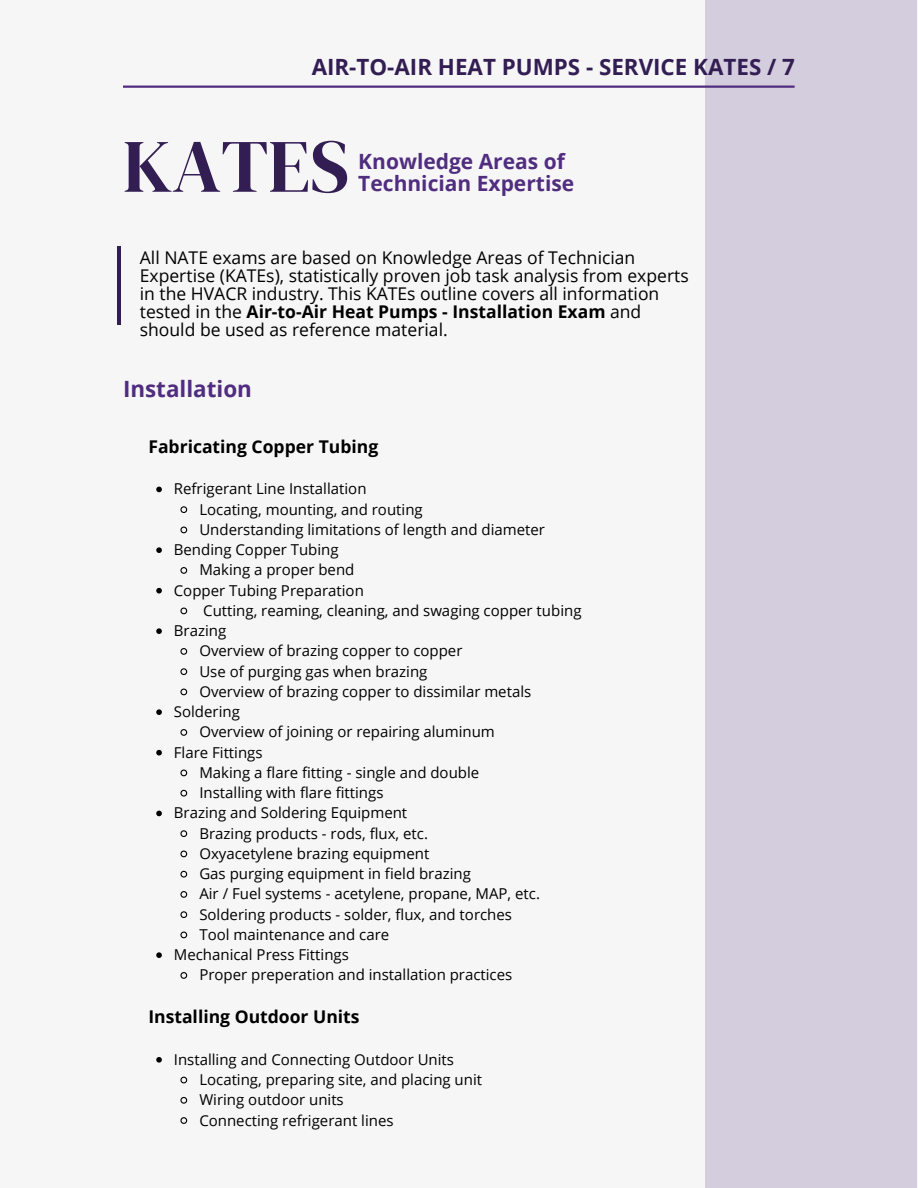
<style>
.page{position:relative;width:918px;height:1188px;background:#f6f6f6}
.page>*{position:absolute;margin:0;border:0;box-sizing:border-box;transform-origin:0 0}
.t1{font:75.3px "DM Serif Display";color:#331e54}
.t2{font:700 22.5px "Open Sans";color:#502d7f}
.t3{font:700 22.35px "Open Sans";color:#331e54}
.t4{font:700 21px/21.3px "Open Sans";color:#502d7f}
.t5{font:17.55px/18px "Open Sans";color:#000}
.t6{font:700 17.55px "Open Sans";color:#000}
.t7{font:15px/20.2px "Open Sans";color:#000}
.s1{font-weight:700}
</style>
<div class="page">
<div style="left:706px;top:0;width:210px;height:1188px;background:#d4cdde"></div>
<hr style="left:123px;top:86px;width:672px;height:2px;background:#502d7f">
<svg style="left:156px;top:487px;width:6px;height:5px"></svg>
<svg style="left:180px;top:506px;width:8px;height:7px"></svg>
<svg style="left:180px;top:526px;width:8px;height:8px"></svg>
<svg style="left:156px;top:547px;width:6px;height:6px"></svg>
<svg style="left:180px;top:567px;width:8px;height:7px"></svg>
<svg style="left:156px;top:588px;width:6px;height:5px"></svg>
<svg style="left:180px;top:607px;width:8px;height:8px"></svg>
<svg style="left:156px;top:628px;width:6px;height:6px"></svg>
<svg style="left:180px;top:648px;width:8px;height:7px"></svg>
<svg style="left:180px;top:668px;width:8px;height:7px"></svg>
<svg style="left:180px;top:688px;width:8px;height:8px"></svg>
<svg style="left:156px;top:709px;width:6px;height:6px"></svg>
<svg style="left:180px;top:729px;width:8px;height:7px"></svg>
<svg style="left:156px;top:750px;width:6px;height:5px"></svg>
<svg style="left:180px;top:769px;width:8px;height:8px"></svg>
<svg style="left:180px;top:789px;width:8px;height:8px"></svg>
<svg style="left:156px;top:811px;width:6px;height:5px"></svg>
<svg style="left:180px;top:830px;width:8px;height:7px"></svg>
<svg style="left:180px;top:850px;width:8px;height:8px"></svg>
<svg style="left:180px;top:870px;width:8px;height:8px"></svg>
<svg style="left:180px;top:891px;width:8px;height:7px"></svg>
<svg style="left:180px;top:911px;width:8px;height:7px"></svg>
<svg style="left:180px;top:931px;width:8px;height:8px"></svg>
<svg style="left:156px;top:952px;width:6px;height:6px"></svg>
<svg style="left:180px;top:972px;width:8px;height:7px"></svg>
<svg style="left:156px;top:1057px;width:6px;height:6px"></svg>
<svg style="left:180px;top:1076px;width:8px;height:8px"></svg>
<svg style="left:180px;top:1096px;width:8px;height:8px"></svg>
<svg style="left:180px;top:1117px;width:8px;height:7px"></svg>
<hr style="left:117px;top:247px;width:4px;height:78px;background:#331e54">
<h3 class="t3" style="left:312px;top:51px;width:485px">AIR-TO-AIR HEAT PUMPS - SERVICE KATES / 7</h3>
<h1 class="t1" style="left:123px;top:114px;width:228px">KATES</h1>
<h3 class="t4" style="left:358px;top:150px;width:217px">Knowledge Areas of<br>Technician Expertise</h3>
<p class="t5" style="left:140px;top:248px;width:550px">All NATE exams are based on Knowledge Areas of Technician Expertise (KATEs), statistically proven job task analysis from experts in the HVACR industry. This KATEs outline covers all information tested in the <span class="s1">Air-to-Air Heat Pumps - Installation Exam</span> and should be used as reference material.</p>
<h2 class="t2" style="left:123px;top:373px;width:131px">Installation</h2>
<p class="t6" style="left:148px;top:434px;width:231px">Fabricating Copper Tubing</p>
<p class="t7" style="left:174px;top:479px;width:194px">Refrigerant Line Installation</p>
<p class="t7" style="left:199px;top:499px;width:225px">Locating, mounting, and routing</p>
<p class="t7" style="left:199px;top:519px;width:347px">Understanding limitations of length and diameter</p>
<p class="t7" style="left:174px;top:539px;width:166px">Bending Copper Tubing</p>
<p class="t7" style="left:199px;top:560px;width:157px">Making a proper bend</p>
<p class="t7" style="left:174px;top:580px;width:191px">Copper Tubing Preparation</p>
<p class="t7" style="left:203px;top:600px;width:380px">Cutting, reaming, cleaning, and swaging copper tubing</p>
<p class="t7" style="left:174px;top:620px;width:54px">Brazing</p>
<p class="t7" style="left:199px;top:641px;width:265px">Overview of brazing copper to copper</p>
<p class="t7" style="left:199px;top:661px;width:230px">Use of purging gas when brazing</p>
<p class="t7" style="left:199px;top:681px;width:333px">Overview of brazing copper to dissimilar metals</p>
<p class="t7" style="left:174px;top:701px;width:67px">Soldering</p>
<p class="t7" style="left:199px;top:722px;width:297px">Overview of joining or repairing aluminum</p>
<p class="t7" style="left:174px;top:742px;width:90px">Flare Fittings</p>
<p class="t7" style="left:199px;top:762px;width:281px">Making a flare fitting - single and double</p>
<p class="t7" style="left:199px;top:782px;width:186px">Installing with flare fittings</p>
<p class="t7" style="left:174px;top:803px;width:235px">Brazing and Soldering Equipment</p>
<p class="t7" style="left:199px;top:823px;width:230px">Brazing products - rods, flux, etc.</p>
<p class="t7" style="left:199px;top:843px;width:231px">Oxyacetylene brazing equipment</p>
<p class="t7" style="left:199px;top:863px;width:273px">Gas purging equipment in field brazing</p>
<p class="t7" style="left:199px;top:884px;width:342px">Air / Fuel systems - acetylene, propane, MAP, etc.</p>
<p class="t7" style="left:199px;top:904px;width:314px">Soldering products - solder, flux, and torches</p>
<p class="t7" style="left:199px;top:924px;width:191px">Tool maintenance and care</p>
<p class="t7" style="left:174px;top:944px;width:177px">Mechanical Press Fittings</p>
<p class="t7" style="left:199px;top:965px;width:314px">Proper preperation and installation practices</p>
<p class="t6" style="left:148px;top:1004px;width:213px">Installing Outdoor Units</p>
<p class="t7" style="left:199px;top:1049px;width:284px;text-indent:-26px">Installing and Connecting Outdoor Units Locating, preparing site, and placing unit Wiring outdoor units<br>Connecting refrigerant lines</p>
</div>
